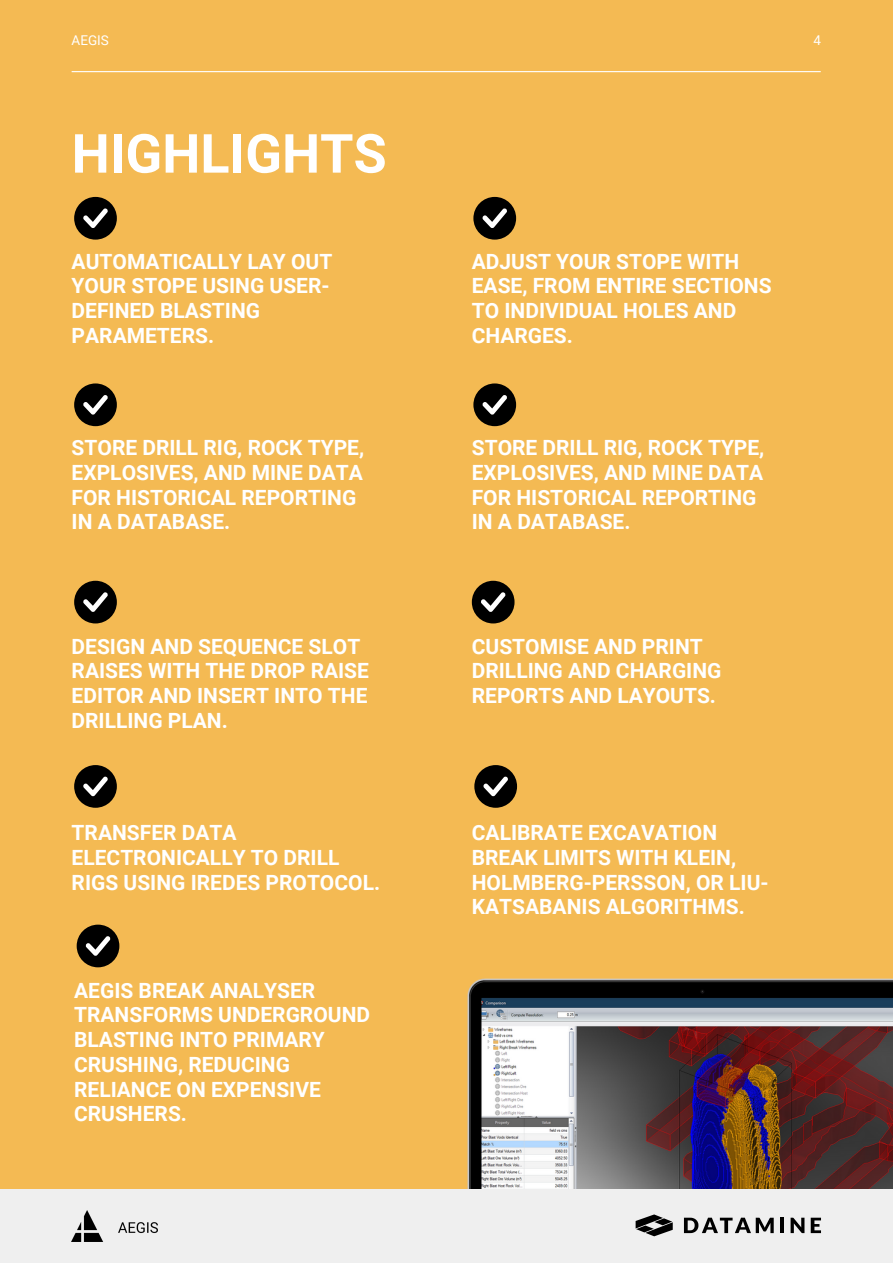
<style>
.page{position:relative;width:893px;height:1264px;background:#fff}
.page>*{position:absolute;margin:0;border:0;box-sizing:border-box;transform-origin:0 0}
.t1{font:700 54px "Roboto";color:#fff}
.t2{font:700 21px/24.8px "Roboto";color:#fff}
.t3{font:13.5px "Roboto";color:#fff}
</style>
<div class="page">
<div style="left:0;top:0;width:892px;height:1262px;background:#f4ba53"></div>
<img style="left:467px;top:978px;width:425px;height:211px">
<div style="left:0;top:1189px;width:892px;height:73px;background:#efefef"></div>
<svg style="left:684px;top:1217px;width:89px;height:16px"></svg>
<hr style="left:780px;top:1217px;width:4px;height:15px;background:#000">
<svg style="left:790px;top:1217px;width:14px;height:16px"></svg>
<svg style="left:810px;top:1217px;width:11px;height:16px"></svg>
<svg style="left:635px;top:1214px;width:37px;height:22px"></svg>
<hr style="left:72px;top:71px;width:748px;height:1px;background:#fff">
<div style="left:74px;top:197px;width:43px;height:43px;background:#000;border-radius:50%"></div>
<svg style="left:83px;top:208px;width:25px;height:20px"></svg>
<div style="left:473px;top:197px;width:43px;height:43px;background:#000;border-radius:50%"></div>
<svg style="left:482px;top:208px;width:25px;height:20px"></svg>
<div style="left:74px;top:383px;width:43px;height:43px;background:#000;border-radius:50%"></div>
<svg style="left:83px;top:395px;width:25px;height:19px"></svg>
<div style="left:74px;top:580px;width:43px;height:43px;background:#000;border-radius:50%"></div>
<svg style="left:83px;top:592px;width:25px;height:20px"></svg>
<div style="left:473px;top:383px;width:43px;height:43px;background:#000;border-radius:50%"></div>
<svg style="left:482px;top:395px;width:25px;height:19px"></svg>
<div style="left:472px;top:580px;width:42px;height:43px;background:#000;border-radius:50%"></div>
<svg style="left:481px;top:592px;width:24px;height:20px"></svg>
<div style="left:74px;top:765px;width:43px;height:42px;background:#000;border-radius:50%"></div>
<svg style="left:83px;top:776px;width:25px;height:20px"></svg>
<div style="left:474px;top:765px;width:43px;height:42px;background:#000;border-radius:50%"></div>
<svg style="left:483px;top:776px;width:25px;height:20px"></svg>
<div style="left:77px;top:924px;width:42px;height:43px;background:#000;border-radius:50%"></div>
<svg style="left:85px;top:936px;width:25px;height:19px"></svg>
<img style="left:72px;top:1210px;width:85px;height:31px">
<p class="t3" style="left:72px;top:33px;width:39px">AEGIS</p>
<p class="t3" style="left:813px;top:33px;width:9px">4</p>
<h1 class="t1" style="left:72px;top:123px;width:316px">HIGHLIGHTS</h1>
<p class="t2" style="left:72px;top:249px;width:262px">AUTOMATICALLY LAY OUT<br>YOUR STOPE USING USER-<br>DEFINED BLASTING<br>PARAMETERS.</p>
<p class="t2" style="left:472px;top:249px;width:301px">ADJUST YOUR STOPE WITH<br>EASE, FROM ENTIRE SECTIONS<br>TO INDIVIDUAL HOLES AND<br>CHARGES.</p>
<p class="t2" style="left:72px;top:435px;width:294px">STORE DRILL RIG, ROCK TYPE,<br>EXPLOSIVES, AND MINE DATA<br>FOR HISTORICAL REPORTING<br>IN A DATABASE.</p>
<p class="t2" style="left:472px;top:435px;width:294px">STORE DRILL RIG, ROCK TYPE,<br>EXPLOSIVES, AND MINE DATA<br>FOR HISTORICAL REPORTING<br>IN A DATABASE.</p>
<p class="t2" style="left:72px;top:634px;width:299px">DESIGN AND SEQUENCE SLOT<br>RAISES WITH THE DROP RAISE<br>EDITOR AND INSERT INTO THE<br>DRILLING PLAN.</p>
<p class="t2" style="left:472px;top:634px;width:251px">CUSTOMISE AND PRINT<br>DRILLING AND CHARGING<br>REPORTS AND LAYOUTS.</p>
<p class="t2" style="left:72px;top:820px;width:310px">TRANSFER DATA<br>ELECTRONICALLY TO DRILL<br>RIGS USING IREDES PROTOCOL.</p>
<p class="t2" style="left:472px;top:820px;width:298px">CALIBRATE EXCAVATION<br>BREAK LIMITS WITH KLEIN,<br>HOLMBERG-PERSSON, OR LIU-<br>KATSABANIS ALGORITHMS.</p>
<p class="t2" style="left:74px;top:978px;width:297px">AEGIS BREAK ANALYSER<br>TRANSFORMS UNDERGROUND<br>BLASTING INTO PRIMARY<br>CRUSHING, REDUCING<br>RELIANCE ON EXPENSIVE<br>CRUSHERS.</p>
</div>
